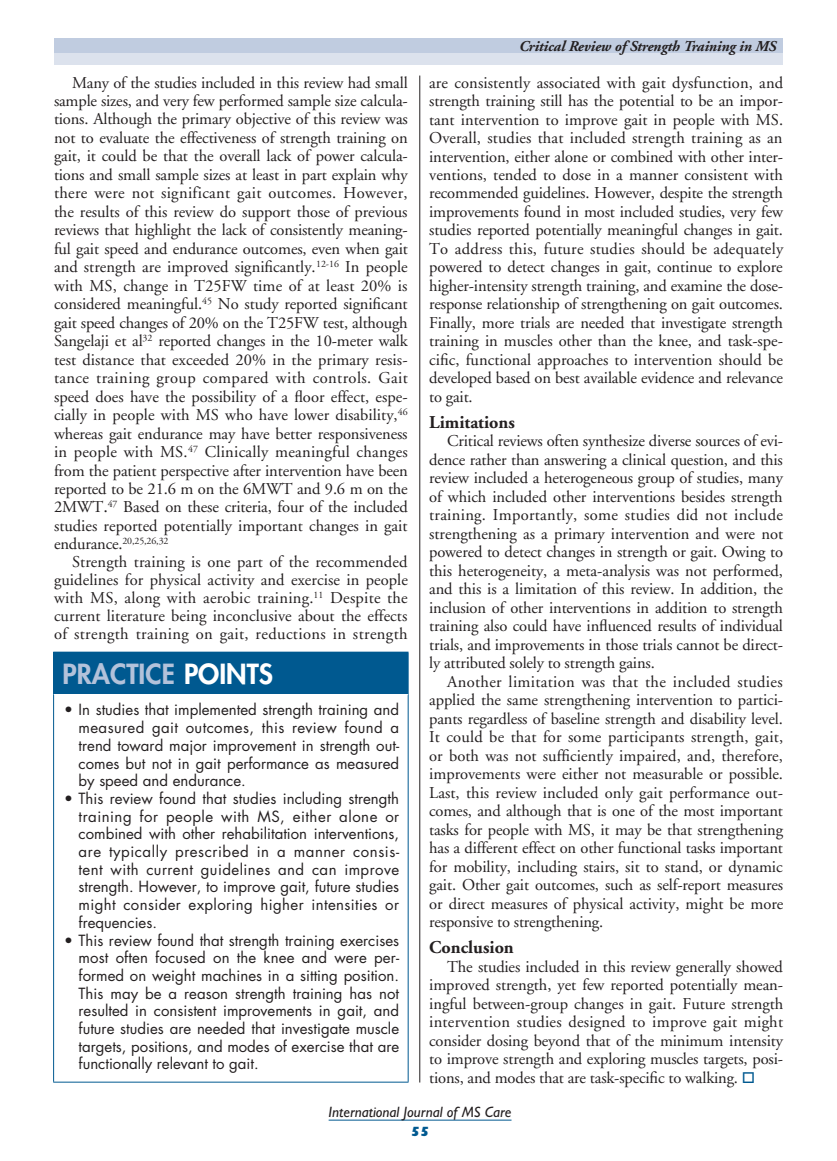
<style>
.page{position:relative;width:837px;height:1161px;background:#fff}
.page>*{position:absolute;margin:0;border:0;box-sizing:border-box;transform-origin:0 0}
.t1{font:800 27px "Futura";color:#b3c2da}
.L2_Subhead__black{font:700 18px "Adobe Garamond";color:#231f20}
.Text{font:16.5px/18.5px "Adobe Garamond";letter-spacing:-.01em;color:#231f20;text-align:justify}
.Text-2{font:15px/17.7px "Futura";color:#231f20;text-align:justify}
.Running_Head{font:italic 700 15px "Adobe Garamond";letter-spacing:-.01em;color:#231f20}
.t2{font:italic 15px "Gill Sans";color:#231f20}
.t3{font:800 13.5px "Gill Sans";color:#005990}
.Text-3{font:9.9px "Adobe Garamond";letter-spacing:-.01em;color:#231f20}
.s1{font-size:18px}
.s2{font-size:16.5px}
.s3{color:#fff}
.s4{color:#005990}
</style>
<div class="page">
<hr style="left:329px;top:1120px;width:183px;height:1px;background:#005990">
<div style="left:54px;top:53px;width:729px;height:12px;background:#dce2ed"></div>
<div style="left:54px;top:38px;width:729px;height:15px;background:#c0cce0"></div>
<hr style="left:419px;top:76px;width:1px;height:1007px;background:#231f20">
<div style="left:54px;top:652px;width:354px;height:43px;background:#005990"></div>
<hr style="left:53px;top:652px;width:356px;height:1px;background:#005990">
<hr style="left:53px;top:653px;width:1px;height:42px;background:#005990">
<hr style="left:408px;top:653px;width:1px;height:42px;background:#005990">
<hr style="left:53px;top:695px;width:1px;height:387px;background:#005990">
<hr style="left:408px;top:695px;width:1px;height:387px;background:#005990">
<hr style="left:53px;top:1082px;width:356px;height:1px;background:#005990">
<hr style="left:54px;top:694px;width:354px;height:1px;background:#fff">
<p class="Text" style="left:54px;top:74px;width:355px;text-indent:18px">Many of the studies included in this review had small sample sizes, and very few performed sample size calcula&shy;tions. Although the primary objective of this review was not to evaluate the effectiveness of strength training on gait, it could be that the overall lack of power calcula&shy;tions and small sample sizes at least in part explain why there were not significant gait outcomes. However, the results of this review do support those of previous reviews that highlight the lack of consistently meaning&shy;ful gait speed and endurance outcomes, even when gait and strength are improved significantly.<sup>12-16</sup> In people with MS, change in T25FW time of at least 20% is considered meaningful.<sup>45</sup> No study reported significant gait speed changes of 20% on the T25FW test, although Sangelaji et al<sup>32</sup> reported changes in the 10-meter walk test distance that exceeded 20% in the primary resis&shy;tance training group compared with controls. Gait speed does have the possibility of a floor effect, espe&shy;cially in people with MS who have lower disability,<sup>46 </sup>whereas gait endurance may have better responsiveness in people with MS.<sup>47</sup> Clinically meaningful changes from the patient perspective after intervention have been reported to be 21.6 m on the 6MWT and 9.6 m on the 2MWT<span class="s1">.</span><sup>47</sup> Based on these criteria, four of the included studies reported potentially important changes in gait</p>
<p class="Text-3" style="left:54px;top:536px;width:116px"><span class="s2">endurance.</span>20,25,26,32</p>
<p class="Text" style="left:54px;top:554px;width:356px;line-height:17.9px;text-indent:18px">Strength training is one part of the recommended guidelines for physical activity and exercise in people with MS, along with aerobic training.<sup>11</sup> Despite the current literature being inconclusive about the effects of strength training on gait, reductions in strength</p>
<p class="t1" style="left:63px;top:656px;width:212px">PRACTICE <span class="s3">POINTS</span></p>
<p class="Text-2" style="left:79px;top:701px;width:322px;text-indent:-15px">• In studies that implemented strength training and measured gait outcomes, this review found a trend toward major improvement in strength out&shy;comes but not in gait performance as measured by speed and endurance.</p>
<p class="Text-2" style="left:79px;top:789px;width:322px;text-indent:-15px">• This review found that studies including strength training for people with MS, either alone or combined with other rehabilitation interventions, are typically prescribed in a manner consis&shy;tent with current guidelines and can improve strength. However, to improve gait, future studies might consider exploring higher intensities or frequencies.</p>
<p class="Text-2" style="left:79px;top:931px;width:322px;text-indent:-15px">• This review found that strength training exercises most often focused on the knee and were per&shy;formed on weight machines in a sitting position.<br>This may be a reason strength training has not resulted in consistent improvements in gait, and future studies are needed that investigate muscle targets, positions, and modes of exercise that are functionally relevant to gait.</p>
<p class="Running_Head" style="left:519px;top:38px;width:259px">Critical Review of Strength Training in MS</p>
<p class="Text" style="left:429px;top:74px;width:356px">are consistently associated with gait dysfunction, and strength training still has the potential to be an impor&shy;tant intervention to improve gait in people with MS.<br>Overall, studies that included strength training as an intervention, either alone or combined with other inter&shy;ventions, tended to dose in a manner consistent with recommended guidelines. However, despite the strength improvements found in most included studies, very few studies reported potentially meaningful changes in gait.<br>To address this, future studies should be adequately powered to detect changes in gait, continue to explore higher-intensity strength training, and examine the dose&shy;response relationship of strengthening on gait outcomes.<br>Finally, more trials are needed that investigate strength training in muscles other than the knee, and task-spe&shy;cific, functional approaches to intervention should be developed based on best available evidence and relevance to gait.</p>
<p class="L2_Subhead__black" style="left:429px;top:412px;width:87px">Limitations</p>
<p class="Text" style="left:429px;top:432px;width:355px;text-indent:18px">Critical reviews often synthesize diverse sources of evi&shy;dence rather than answering a clinical question, and this review included a heterogeneous group of studies, many of which included other interventions besides strength training. Importantly, some studies did not include strengthening as a primary intervention and were not powered to detect changes in strength or gait. Owing to this heterogeneity, a meta-analysis was not performed, and this is a limitation of this review. In addition, the inclusion of other interventions in addition to strength training also could have influenced results of individual trials, and improvements in those trials cannot be direct&shy;ly attributed solely to strength gains.</p>
<p class="Text" style="left:429px;top:673px;width:356px;text-indent:18px">Another limitation was that the included studies applied the same strengthening intervention to partici&shy;pants regardless of baseline strength and disability level.<br>It could be that for some participants strength, gait, or both was not sufficiently impaired, and, therefore, improvements were either not measurable or possible.<br>Last, this review included only gait performance out&shy;comes, and although that is one of the most important tasks for people with MS, it may be that strengthening has a different effect on other functional tasks important for mobility, including stairs, sit to stand, or dynamic gait. Other gait outcomes, such as self-report measures or direct measures of physical activity, might be more responsive to strengthening.</p>
<p class="L2_Subhead__black" style="left:429px;top:938px;width:86px">Conclusion</p>
<p class="Text" style="left:429px;top:958px;width:356px;text-indent:18px">The studies included in this review generally showed improved strength, yet few reported potentially mean&shy;ingful between-group changes in gait. Future strength intervention studies designed to improve gait might consider dosing beyond that of the minimum intensity to improve strength and exploring muscles targets, posi&shy;tions, and modes that are task-specific to walking. <span class="s4">□</span></p>
<p class="t2" style="left:329px;top:1103px;width:184px">International Journal of MS Care</p>
<p class="t3" style="left:411px;top:1124px;width:20px">55</p>
</div>
